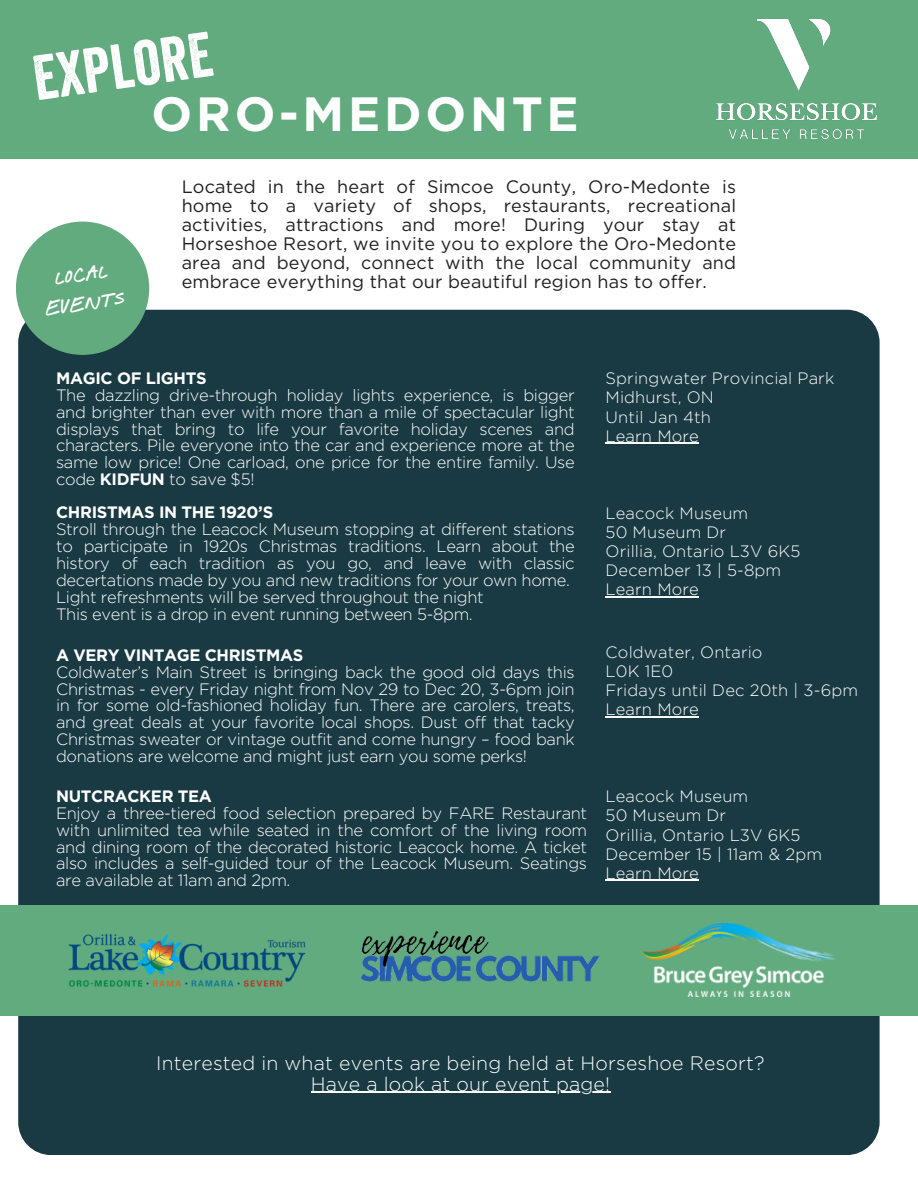
<style>
.page{position:relative;width:918px;height:1188px;background:#fff}
.page>*{position:absolute;margin:0;border:0;box-sizing:border-box;transform-origin:0 0}
.t1{font:61.5px "Veneer";color:#fff}
.t2{font:700 48px "Gotham";letter-spacing:.08em;color:#fff}
.t3{font:33px "Tequilaand Tacos";color:#fff}
.t4{font:300 19.5px "Gotham";letter-spacing:.01em;color:#fff}
.t5{font:18px/19.2px "Gotham";letter-spacing:.01em;color:#231f20;text-align:justify}
.t6{font:300 16.5px/16.8px "Gotham";letter-spacing:-.02em;color:#fff;text-align:justify}
.t7{font:300 16.5px/19.2px "Gotham";letter-spacing:.01em;color:#fff}
.t8{font:700 16.5px "Gotham";letter-spacing:-.02em;color:#fff}
.s1{font-weight:700}
</style>
<div class="page">
<div style="left:18px;top:310px;width:862px;height:845px;background:#193a43;border-radius:33px"></div>
<div style="left:16px;top:222px;width:133px;height:133px;background:#61ab7e;border-radius:50%"></div>
<div style="left:0;top:905px;width:918px;height:110px;background:#61ab7e"></div>
<img style="left:360px;top:931px;width:240px;height:51px">
<img style="left:68px;top:934px;width:238px;height:53px">
<img style="left:644px;top:924px;width:191px;height:73px">
<hr style="left:311px;top:1092px;width:299px;height:1px;background:#fff">
<hr style="left:606px;top:880px;width:93px;height:1px;background:#fff">
<hr style="left:606px;top:596px;width:93px;height:2px;background:#fff">
<hr style="left:606px;top:716px;width:93px;height:1px;background:#fff">
<hr style="left:606px;top:443px;width:93px;height:1px;background:#fff">
<div style="left:0;top:0;width:918px;height:159px;background:#61ab7e"></div>
<img style="left:716px;top:20px;width:160px;height:119px">
<p class="t1" style="left:28px;top:41px;width:182px;rotate:-8deg">explore</p>
<h4 class="t2" style="left:152px;top:85px;width:429px">ORO-MEDONTE</h4>
<h1 class="t5" style="left:182px;top:177px;width:556px">Located in the heart of Simcoe County, Oro-Medonte is home to a variety of shops, restaurants, recreational activities, attractions and more! During your stay at Horseshoe Resort, we invite you to explore the Oro-Medonte area and beyond, connect with the local community and</h1>
<h2 class="t3" style="left:53px;top:264px;width:55px;rotate:-8deg">LOCAL</h2>
<h1 class="t5" style="left:182px;top:272px;width:527px">embrace everything that our beautiful region has to offer.</h1>
<h2 class="t3" style="left:43px;top:294px;width:82px;rotate:-8deg">EVENTS</h2>
<p class="t8" style="left:56px;top:368px;width:152px">MAGIC OF LIGHTS</p>
<p class="t6" style="left:56px;top:386px;width:520px">The dazzling drive-through holiday lights experience, is bigger and brighter than ever with more than a mile of spectacular light displays that bring to life your favorite holiday scenes and characters. Pile everyone into the car and experience more at the same low price! One carload, one price for the entire family. Use code <span class="s1">KIDFUN</span> to save $5!</p>
<p class="t8" style="left:56px;top:503px;width:219px">CHRISTMAS IN THE 1920’S</p>
<p class="t6" style="left:56px;top:521px;width:520px;text-align:left">Stroll through the Leacock Museum stopping at different stations to participate in 1920s Christmas traditions. Learn about the history of each tradition as you go, and leave with classic decertations made by you and new traditions for your own home.<br>Light refreshments will be served throughout the night<br>This event is a drop in event running between 5-8pm.</p>
<p class="t8" style="left:56px;top:645px;width:249px">A VERY VINTAGE CHRISTMAS</p>
<p class="t6" style="left:56px;top:663px;width:520px">Coldwater’s Main Street is bringing back the good old days this Christmas - every Friday night from Nov 29 to Dec 20, 3-6pm join in for some old-fashioned holiday fun. There are carolers, treats, and great deals at your favorite local shops. Dust off that tacky Christmas sweater or vintage outfit and come hungry – food bank donations are welcome and might just earn you some perks!</p>
<p class="t8" style="left:56px;top:786px;width:157px">NUTCRACKER TEA</p>
<p class="t6" style="left:56px;top:804px;width:533px">Enjoy a three-tiered food selection prepared by FARE Restaurant with unlimited tea while seated in the comfort of the living room and dining room of the decorated historic Leacock home. A ticket also includes a self-guided tour of the Leacock Museum. Seatings are available at 11am and 2pm.</p>
<p class="t7" style="left:606px;top:369px;width:230px">Springwater Provincial Park<br>Midhurst, ON</p>
<p class="t7" style="left:606px;top:407px;width:107px">Until Jan 4th</p>
<p class="t7" style="left:606px;top:426px;width:95px">Learn More</p>
<p class="t7" style="left:606px;top:503px;width:144px">Leacock Museum</p>
<p class="t7" style="left:606px;top:522px;width:122px">50 Museum Dr</p>
<p class="t7" style="left:606px;top:541px;width:196px">Orillia, Ontario L3V 6K5</p>
<p class="t7" style="left:606px;top:561px;width:177px">December 13 | 5-8pm</p>
<p class="t7" style="left:606px;top:580px;width:95px">Learn More</p>
<p class="t7" style="left:606px;top:642px;width:158px">Coldwater, Ontario</p>
<p class="t6" style="left:606px;top:663px;width:69px">L0K 1E0</p>
<p class="t7" style="left:606px;top:681px;width:254px">Fridays until Dec 20th | 3-6pm</p>
<p class="t7" style="left:606px;top:700px;width:95px">Learn More</p>
<h3 class="t7" style="left:606px;top:787px;width:144px">Leacock Museum</h3>
<p class="t7" style="left:606px;top:806px;width:122px">50 Museum Dr</p>
<p class="t7" style="left:606px;top:825px;width:196px">Orillia, Ontario L3V 6K5</p>
<p class="t7" style="left:606px;top:844px;width:218px">December 15 | 11am &amp; 2pm</p>
<p class="t7" style="left:606px;top:863px;width:95px">Learn More</p>
<p class="t4" style="left:156px;top:1052px;width:610px">Interested in what events are being held at Horseshoe Resort?</p>
<h4 class="t4" style="left:311px;top:1072px;width:301px">Have a look at our event page!</h4>
</div>
